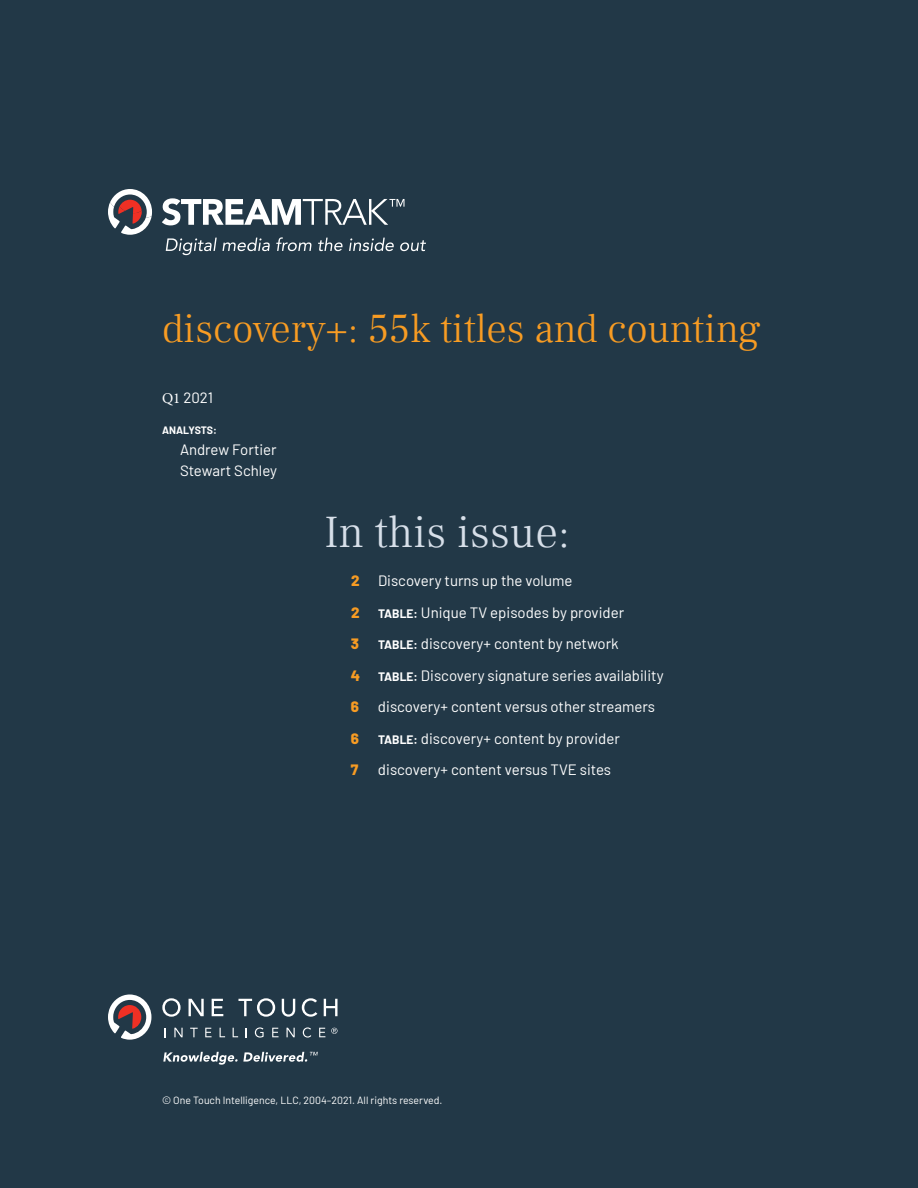
<style>
.page{position:relative;width:918px;height:1188px;background:#223847}
.page>*{position:absolute;margin:0;border:0;box-sizing:border-box;transform-origin:0 0}
.t1{font:300 45px "Frank Ruhl Libre";color:#d7dfe9}
.t2{font:300 40.5px "Frank Ruhl Libre";color:#f89c23}
.t3{font:15px/31.5px "Barlow";color:#fff}
.t4{font:800 15px "Barlow";color:#f89c23}
.t5{font:10.5px "Barlow";color:#fff}
.t6{font:700 10.5px "Barlow";letter-spacing:-.005em;color:#fff}
.s1{font-family:"Minion Pro"}
.s2{font-weight:800;color:#f89c23}
.s3{font-weight:700;font-size:12px}
</style>
<div class="page">
<svg style="left:174px;top:1028px;width:9px;height:9px"></svg>
<svg style="left:190px;top:1028px;width:8px;height:9px"></svg>
<svg style="left:205px;top:1028px;width:7px;height:9px"></svg>
<svg style="left:220px;top:1028px;width:5px;height:9px"></svg>
<svg style="left:233px;top:1028px;width:5px;height:9px"></svg>
<svg style="left:255px;top:1027px;width:9px;height:11px"></svg>
<svg style="left:272px;top:1028px;width:7px;height:9px"></svg>
<svg style="left:287px;top:1028px;width:8px;height:9px"></svg>
<svg style="left:303px;top:1027px;width:8px;height:11px"></svg>
<svg style="left:319px;top:1028px;width:6px;height:9px"></svg>
<svg style="left:189px;top:999px;width:15px;height:17px"></svg>
<svg style="left:212px;top:999px;width:11px;height:17px"></svg>
<svg style="left:238px;top:998px;width:37px;height:19px"></svg>
<svg style="left:282px;top:999px;width:13px;height:18px"></svg>
<svg style="left:302px;top:998px;width:15px;height:19px"></svg>
<svg style="left:324px;top:999px;width:14px;height:17px"></svg>
<svg style="left:162px;top:998px;width:19px;height:19px"></svg>
<svg style="left:108px;top:994px;width:43px;height:46px"></svg>
<svg style="left:331px;top:1028px;width:7px;height:6px"></svg>
<svg style="left:163px;top:1052px;width:155px;height:13px"></svg>
<svg style="left:108px;top:189px;width:44px;height:46px"></svg>
<svg style="left:162px;top:198px;width:242px;height:27px"></svg>
<svg style="left:166px;top:238px;width:104px;height:17px"></svg>
<svg style="left:276px;top:237px;width:35px;height:14px"></svg>
<svg style="left:318px;top:238px;width:25px;height:13px"></svg>
<svg style="left:349px;top:238px;width:45px;height:13px"></svg>
<svg style="left:400px;top:240px;width:26px;height:11px"></svg>
<h2 class="t2" style="left:162px;top:304px;width:601px">discovery+: 55k titles and counting</h2>
<p class="t3" style="left:162px;top:380px;width:53px"><span class="s1">Q1</span> 2021</p>
<p class="t6" style="left:162px;top:423px;width:57px">ANALYSTS:</p>
<p class="t3" style="left:180px;top:438px;width:99px;line-height:21px">Andrew Fortier<br>Stewart Schley</p>
<h1 class="t1" style="left:324px;top:505px;width:247px">In this issue:</h1>
<p class="t3" style="left:351px;top:564px;width:275px"><span class="s2">2</span> Discovery turns up the volume<br><span class="s2">2</span> <span class="s3">TABLE:</span> Unique TV episodes by provider<br><span class="s2">3</span></p>
<p class="t3" style="left:351px;top:627px;width:314px;text-indent:27px"><span class="s3">TABLE:</span> discovery+ content by network<br><span class="s2">4</span> <span class="s3">TABLE:</span> Discovery signature series availability<br><span class="s2">6</span></p>
<p class="t3" style="left:378px;top:690px;width:279px">discovery+ content versus other streamers</p>
<p class="t4" style="left:351px;top:727px;width:10px">6</p>
<p class="t3" style="left:378px;top:721px;width:243px"><span class="s3">TABLE:</span> discovery+ content by provider</p>
<p class="t4" style="left:351px;top:758px;width:9px">7</p>
<p class="t3" style="left:378px;top:753px;width:235px">discovery+ content versus TVE sites</p>
<p class="t5" style="left:162px;top:1093px;width:282px">© One Touch Intelligence, LLC, 2004–2021. All rights reserved.</p>
</div>
